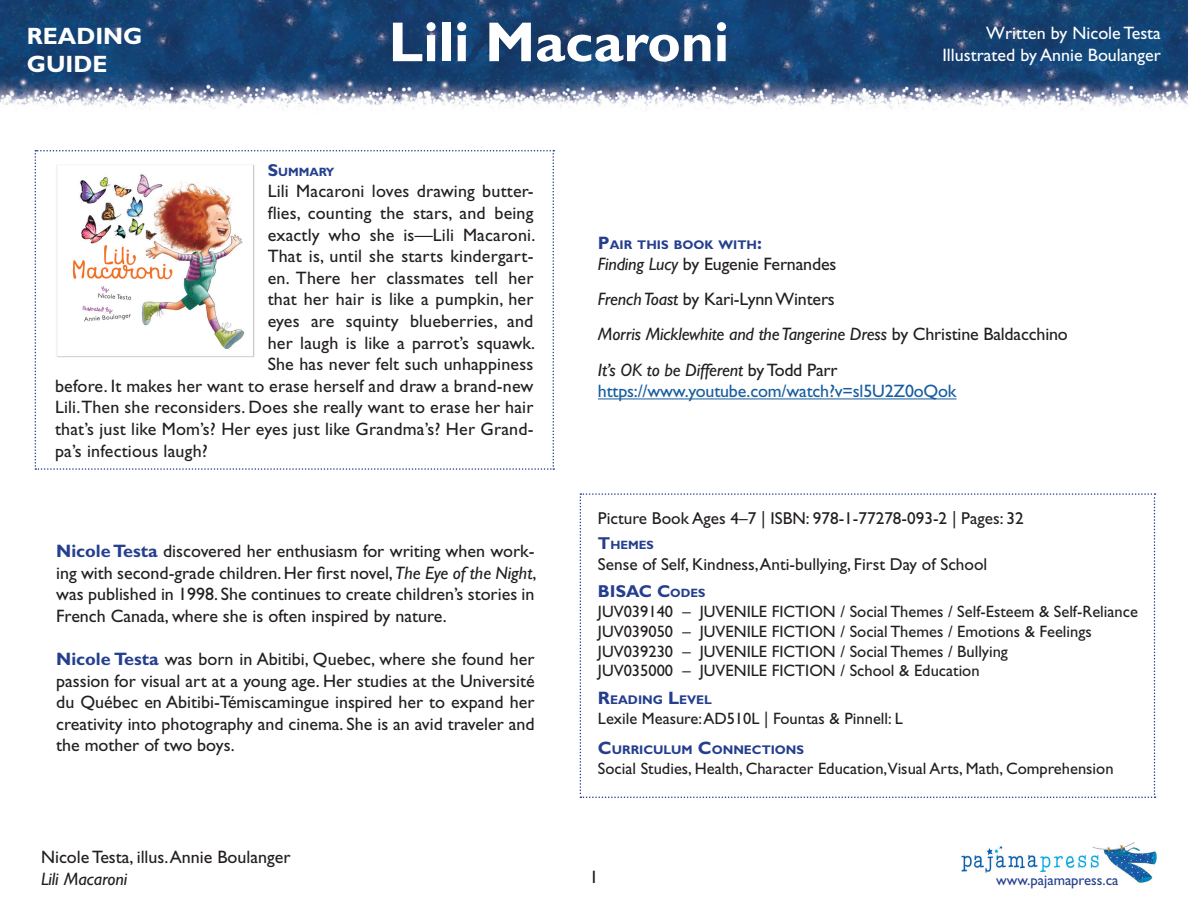
<style>
.page{position:relative;width:1188px;height:918px;background:#fff}
.page>*{position:absolute;margin:0;border:0;box-sizing:border-box;transform-origin:0 0}
.t1{font:700 56.55px "Gill Sans Std";color:#fff}
.t2{font:700 23.7px/28.5px "Gill Sans Std";color:#fff}
.t3{font:18px/21.6px "Gill Sans Std";letter-spacing:.01em;color:#231f20;text-align:justify}
.t4{font:18px/21.6px "Gill Sans Std";letter-spacing:-.01em;color:#175d9e}
.t5{font:italic 18px "Gill Sans Std";letter-spacing:-.01em;color:#231f20}
.t6{font:18px "Gill Sans Std";letter-spacing:-.01em;color:#231f20}
.t7{font:18px "Gill Sans Std";color:#fff}
.t8{font:17.25px "Gill Sans Std";color:#231f20}
.Heading{font:700 17.25px "Gill Sans Std";color:#253f8e}
.t9{font:16.5px/19.8px "Gill Sans Std";color:#231f20}
.t10{font:14.7px "Gill Sans Std";color:#253f8e}
.Heading-2{font:700 12.6px "Gill Sans Std";color:#253f8e}
.Heading-3{font:700 12.15px "Gill Sans Std";color:#253f8e}
.s1{font-size:17.25px}
.s2{font-weight:700;color:#253f8e}
.s3{font-style:italic}
.s4{font-size:18px}
.s5{font-style:normal}
.s6{font-style:italic;color:#231f20}
.s7{color:#231f20}
.s8{font-style:inherit}
.s9{font-size:12.15px}
</style>
<div class="page">
<img style="left:0;top:0;width:1188px;height:110px">
<img style="left:961px;top:842px;width:196px;height:41px">
<hr style="left:598px;top:398px;width:359px;height:1px;background:#175d9e">
<svg style="left:580px;top:493px;width:576px;height:305px"></svg>
<svg style="left:35px;top:150px;width:519px;height:320px"></svg>
<h2 class="t2" style="left:27px;top:22px;width:117px">READING<br>GUIDE</h2>
<h1 class="t1" style="left:389px;top:9px;width:342px">Lili Macaroni</h1>
<p class="t7" style="left:986px;top:23px;width:176px">Written by Nicole Testa</p>
<p class="t7" style="left:942px;top:44px;width:220px">Illustrated by Annie Boulanger</p>
<p class="Heading-3" style="left:268px;top:165px;width:68px"><span class="s1">S</span>UMMARY</p>
<p class="t3" style="left:268px;top:181px;width:267px">Lili Macaroni loves drawing butter-</p>
<p class="t3" style="left:268px;top:202px;width:267px">flies, counting the stars, and being</p>
<p class="t3" style="left:268px;top:224px;width:269px">exactly who she is—Lili Macaroni.</p>
<p class="t3" style="left:268px;top:245px;width:267px">That is, until she starts kindergart-</p>
<p class="t3" style="left:268px;top:267px;width:267px">en. There her classmates tell her</p>
<p class="t3" style="left:268px;top:289px;width:267px">that her hair is like a pumpkin, her</p>
<p class="t3" style="left:268px;top:310px;width:267px">eyes are squinty blueberries, and</p>
<p class="t3" style="left:268px;top:332px;width:269px">her laugh is like a parrot’s squawk.</p>
<p class="t3" style="left:268px;top:353px;width:267px">She has never felt such unhappiness</p>
<p class="t3" style="left:55px;top:375px;width:480px">before. It makes her want to erase herself and draw a brand-new</p>
<p class="t3" style="left:55px;top:397px;width:480px">Lili.Then she reconsiders. Does she really want to erase her hair</p>
<p class="t3" style="left:55px;top:418px;width:480px">that’s just like Mom’s? Her eyes just like Grandma’s? Her Grand-</p>
<p class="t3" style="left:55px;top:440px;width:154px">pa’s infectious laugh?</p>
<p class="t3" style="left:56px;top:540px;width:482px"><span class="s2">Nicole Testa</span> discovered her enthusiasm for writing when work&shy;ing with second-grade children. Her first novel, <span class="s3">The Eye of the Night</span>, was published in 1998. She continues to create children’s stories in French Canada, where she is often inspired by nature.</p>
<p class="t3" style="left:56px;top:648px;width:480px"><span class="s2">Nicole Testa</span> was born in Abitibi, Quebec, where she found her passion for visual art at a young age. Her studies at the Université du Québec en Abitibi-Témiscamingue inspired her to expand her creativity into photography and cinema. She is an avid traveler and the mother of two boys.</p>
<p class="t3" style="left:41px;top:847px;width:251px">Nicole Testa, illus. Annie Boulanger</p>
<p class="t5" style="left:41px;top:869px;width:88px">Lili Macaroni</p>
<p class="Heading-2" style="left:598px;top:237px;width:165px"><span class="s4">P</span>AIR THIS BOOK WITH<span class="s4">:</span></p>
<p class="t6" style="left:598px;top:254px;width:240px"><span class="s3">Finding Lucy</span> by Eugenie Fernandes</p>
<p class="t6" style="left:598px;top:289px;width:238px"><span class="s3">French Toast</span> by Kari-Lynn Winters</p>
<p class="t5" style="left:598px;top:324px;width:471px">Morris Micklewhite and the Tangerine Dress <span class="s5">by Christine Baldacchino</span></p>
<p class="t4" style="left:598px;top:359px;width:360px"><span class="s6">It’s OK to be Different</span> <span class="s7">by Todd Parr </span>https://www.youtube.com/watch?v=sl5U2Z0oQok</p>
<p class="t8" style="left:598px;top:508px;width:427px">Picture Book Ages 4–7 | ISBN: 978-1-77278-093-2 | Pages: 32</p>
<p class="Heading-3" style="left:598px;top:538px;width:56px"><span class="s1">T</span>HEMES</p>
<p class="t8" style="left:598px;top:554px;width:391px">Sense of Self, Kindness, Anti-bullying, First Day of School</p>
<p class="Heading" style="left:598px;top:581px;width:108px"><span class="s8">B</span>ISAC <span class="s8">C</span><span class="s9">ODES</span></p>
<p class="t9" style="left:598px;top:602px;width:542px">JUV039140 – JUVENILE FICTION / Social Themes / Self-Esteem &amp; Self-Reliance</p>
<p class="t9" style="left:598px;top:621px;width:495px">JUV039050 – JUVENILE FICTION / Social Themes / Emotions &amp; Feelings<br>JUV039230 – JUVENILE FICTION / Social Themes / Bullying</p>
<p class="t9" style="left:598px;top:661px;width:383px">JUV035000 – JUVENILE FICTION / School &amp; Education</p>
<p class="Heading-2" style="left:598px;top:692px;width:114px"><span class="s4">R</span>EADING <span class="s4">L</span>EVEL</p>
<p class="t9" style="left:598px;top:708px;width:306px">Lexile Measure: AD510L | Fountas &amp; Pinnell: L</p>
<p class="Heading-2" style="left:598px;top:743px;width:207px"><span class="s4">C</span>URRICULUM <span class="s4">C</span>ONNECTIONS</p>
<p class="t9" style="left:598px;top:759px;width:517px">Social Studies, Health, Character Education,Visual Arts, Math, Comprehension</p>
<p class="t3" style="left:590px;top:867px;width:10px">1</p>
<p class="t10" style="left:996px;top:871px;width:124px">www.pajamapress.ca</p>
</div>
